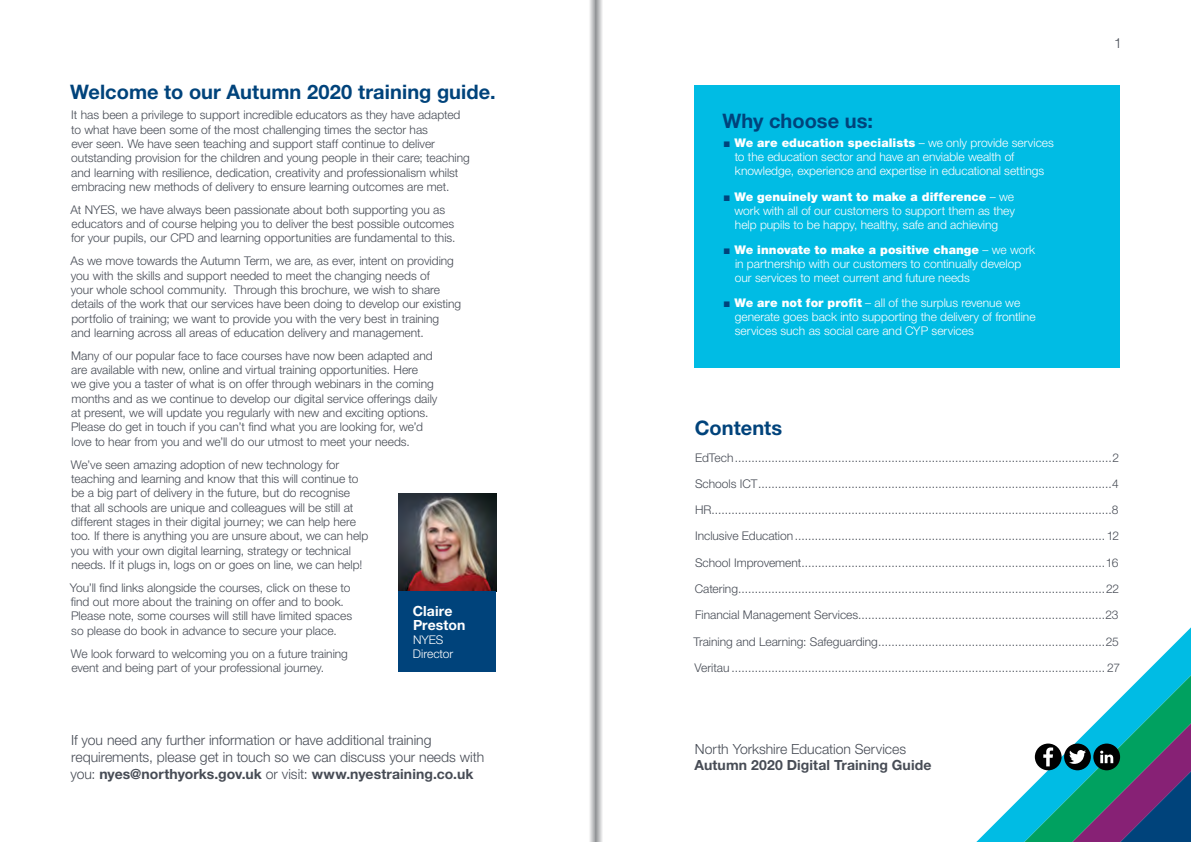
<style>
.page{position:relative;width:1191px;height:842px;background:#fff}
.page>*{position:absolute;margin:0;border:0;box-sizing:border-box;transform-origin:0 0}
.Tits{font:700 20px "Helvetica Neue LT Std";letter-spacing:.005em;color:#00437b}
.t1{font:300 14px/16.8px "Helvetica Neue LT Std";letter-spacing:-.005em;color:#474c55}
.t2{font:700 14px "Helvetica Neue LT Std";letter-spacing:.005em;color:#474c55}
.Body{font:700 14px/14px "Helvetica Neue LT Std";letter-spacing:.005em;color:#fff}
.Body-2{font:300 12px/14.3px "Helvetica Neue LT Std";color:#474c55}
.Body-3{font:300 12px/14px "Helvetica Neue LT Std";color:#fff}
.s1{font-weight:700}
.s2{color:#00437b}
.s3{font-weight:900}
</style>
<div class="page">
<svg style="left:590px;top:0;width:5px;height:842px;background:#c7c8c9"></svg>
<svg style="left:595px;top:0;width:7px;height:842px;background:#b9babc"></svg>
<svg style="left:976px;top:627px;width:215px;height:215px"></svg>
<svg style="left:1013px;top:665px;width:178px;height:177px"></svg>
<div style="left:694px;top:85px;width:426px;height:283px;background:#00bce4"></div>
<img style="left:398px;top:494px;width:98px;height:97px">
<div style="left:398px;top:591px;width:98px;height:81px;background:#00437b"></div>
<p class="Tits" style="left:70px;top:80px;width:427px">Welcome to our Autumn 2020 training guide.</p>
<p class="Body-2" style="left:71px;top:108px;width:400px">It has been a privilege to support incredible educators as they have adapted to what have been some of the most challenging times the sector has<br>ever seen. We have seen teaching and support staff continue to deliver outstanding provision for the children and young people in their care; teaching and learning with resilience, dedication, creativity and professionalism whilst embracing new methods of delivery to ensure learning outcomes are met.</p>
<p class="Body-2" style="left:71px;top:202px;width:386px">At NYES, we have always been passionate about both supporting you as educators and of course helping you to deliver the best possible outcomes for your pupils, our CPD and learning opportunities are fundamental to this.</p>
<p class="Body-2" style="left:71px;top:254px;width:392px">As we move towards the Autumn Term, we are, as ever, intent on providing you with the skills and support needed to meet the changing needs of<br>your whole school community. Through this brochure, we wish to share details of the work that our services have been doing to develop our existing portfolio of training; we want to provide you with the very best in training<br>and learning across all areas of education delivery and management.</p>
<p class="Body-2" style="left:71px;top:348px;width:368px">Many of our popular face to face courses have now been adapted and are available with new, online and virtual training opportunities. Here<br>we give you a taster of what is on offer through webinars in the coming months and as we continue to develop our digital service offerings daily at present, we will update you regularly with new and exciting options.<br>Please do get in touch if you can’t find what you are looking for, we’d love to hear from you and we’ll do our utmost to meet your needs.</p>
<p class="Body-2" style="left:71px;top:457px;width:299px">We’ve seen amazing adoption of new technology for teaching and learning and know that this will continue to be a big part of delivery in the future, but do recognise that all schools are unique and colleagues will be still at different stages in their digital journey; we can help here too. If there is anything you are unsure about, we can help you with your own digital learning, strategy or technical needs. If it plugs in, logs on or goes on line, we can help!</p>
<p class="Body-2" style="left:70px;top:580px;width:284px">You’ll find links alongside the courses, click on these to find out more about the training on offer and to book.<br>Please note, some courses will still have limited spaces so please do book in advance to secure your place.</p>
<p class="Body-2" style="left:71px;top:646px;width:278px">We look forward to welcoming you on a future training event and being part of your professional journey.</p>
<p class="Body" style="left:413px;top:603px;width:54px">Claire<br>Preston</p>
<p class="Body-3" style="left:413px;top:632px;width:42px">NYES<br>Director</p>
<p class="t1" style="left:70px;top:731px;width:415px">If you need any further information or have additional training requirements, please get in touch so we can discuss your needs with you: <span class="s1">nyes@northyorks.gov.uk</span> or visit: <span class="s1">www.nyestraining.co.uk</span></p>
<p class="Tits" style="left:722px;top:108px;width:152px">Why choose us:</p>
<p class="Body-3" style="left:734px;top:136px;width:321px;text-indent:-11px"><span class="s2">■</span> <span class="s3">We are education specialists</span> – we only provide services to the education sector and have an enviable wealth of knowledge, experience and expertise in educational settings</p>
<p class="Body-3" style="left:734px;top:189px;width:282px;text-align:justify;text-indent:-11px"><span class="s2">■</span> <span class="s3">We genuinely want to make a difference</span> – we work with all of our customers to support them as they help pupils to be happy, healthy, safe and achieving</p>
<p class="Body-3" style="left:735px;top:242px;width:302px;text-indent:-11px"><span class="s2">■</span> <span class="s3">We innovate to make a positive change</span> – we work in partnership with our customers to continually develop our services to meet current and future needs</p>
<p class="Body-3" style="left:735px;top:296px;width:302px;text-indent:-11px"><span class="s2">■</span> <span class="s3">We are not for profit</span> – all of the surplus revenue we generate goes back into supporting the delivery of frontline services such as social care and CYP services</p>
<p class="t1" style="left:1114px;top:34px;width:9px">1</p>
<p class="Tits" style="left:695px;top:416px;width:89px">Contents</p>
<p class="Body-2" style="left:695px;top:450px;width:425px">EdTech.................................................................................................................2</p>
<p class="Body-2" style="left:695px;top:476px;width:425px">Schools ICT..........................................................................................................4</p>
<p class="Body-2" style="left:695px;top:502px;width:425px">HR........................................................................................................................8</p>
<p class="Body-2" style="left:695px;top:529px;width:425px">Inclusive Education .............................................................................................12</p>
<p class="Body-2" style="left:695px;top:555px;width:425px">School Improvement...........................................................................................16</p>
<p class="Body-2" style="left:695px;top:581px;width:426px">Catering..............................................................................................................22</p>
<p class="Body-2" style="left:695px;top:608px;width:425px">Financial Management Services..........................................................................23</p>
<p class="Body-2" style="left:693px;top:634px;width:427px">Training and Learning: Safeguarding....................................................................25</p>
<p class="Body-2" style="left:694px;top:660px;width:427px">Veritau ................................................................................................................ 27</p>
<p class="t1" style="left:695px;top:740px;width:213px">North Yorkshire Education Services</p>
<p class="t2" style="left:694px;top:757px;width:238px">Autumn 2020 Digital Training Guide</p>
</div>
